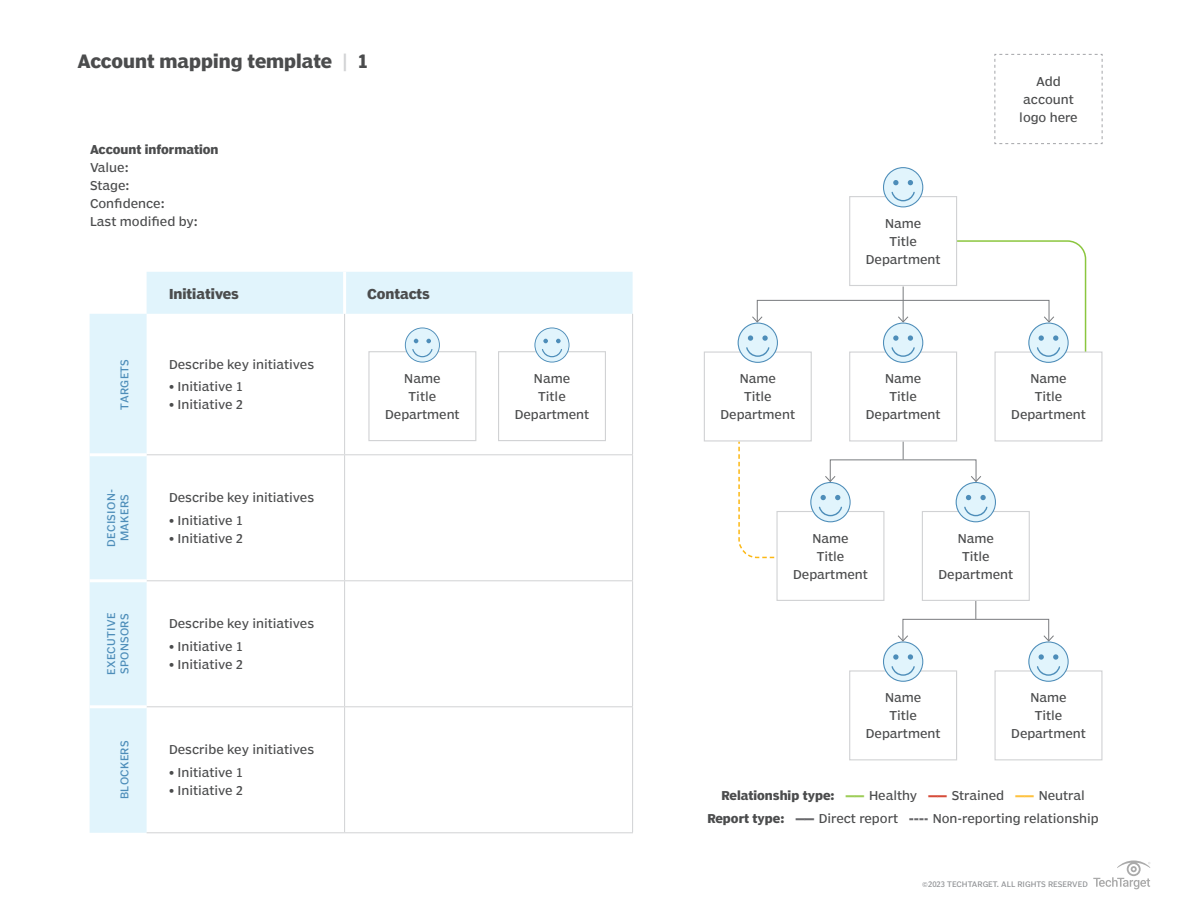
<style>
.page{position:relative;width:1188px;height:918px;background:#fff}
.page>*{position:absolute;margin:0;border:0;box-sizing:border-box;transform-origin:0 0}
.t1{font:700 18px "Poynter Agate One";color:#4b4c4d}
.t2{font:700 13.5px "Poynter Agate One";color:#4b4c4d}
.table_text{font:12px/18px "Poynter Agate One";color:#4b4c4d;text-align:center}
.t3{font:700 12px "Poynter Agate One";color:#4b4c4d}
.t4{font:10.5px/13.5px "Poynter Agate One";letter-spacing:.03em;color:#4d8db9;text-align:center}
.data_heads{font:7.5px "Poynter Agate One";color:#939598}
.s1{color:#d1d2d4}
.s2{font-weight:700}
.s3{font-weight:700;color:#9dcd58}
.s4{font-weight:700;color:#d64c3a}
.s5{font-weight:700;color:#fec240}
.s6{font-weight:700;color:#69696c}
</style>
<div class="page">
<svg style="left:90px;top:272px;width:543px;height:561px"></svg>
<hr style="left:344px;top:314px;width:1px;height:140px;background:#d1d2d4">
<hr style="left:632px;top:314px;width:1px;height:140px;background:#d1d2d4">
<hr style="left:147px;top:454px;width:198px;height:1px;background:#d1d2d4">
<hr style="left:345px;top:454px;width:288px;height:1px;background:#d1d2d4">
<hr style="left:344px;top:455px;width:1px;height:125px;background:#d1d2d4">
<hr style="left:632px;top:455px;width:1px;height:125px;background:#d1d2d4">
<hr style="left:147px;top:580px;width:198px;height:1px;background:#d1d2d4">
<hr style="left:345px;top:580px;width:288px;height:1px;background:#d1d2d4">
<hr style="left:344px;top:581px;width:1px;height:125px;background:#d1d2d4">
<hr style="left:632px;top:581px;width:1px;height:125px;background:#d1d2d4">
<hr style="left:147px;top:706px;width:198px;height:1px;background:#d1d2d4">
<hr style="left:345px;top:706px;width:288px;height:1px;background:#d1d2d4">
<hr style="left:344px;top:707px;width:1px;height:125px;background:#d1d2d4">
<hr style="left:632px;top:707px;width:1px;height:125px;background:#d1d2d4">
<hr style="left:147px;top:832px;width:198px;height:1px;background:#d1d2d4">
<hr style="left:345px;top:832px;width:288px;height:1px;background:#d1d2d4">
<hr style="left:90px;top:453px;width:57px;height:3px;background:#fff">
<hr style="left:90px;top:579px;width:57px;height:3px;background:#fff">
<hr style="left:90px;top:705px;width:57px;height:3px;background:#fff">
<hr style="left:343px;top:272px;width:3px;height:42px;background:#fff">
<div style="left:849px;top:670px;width:108px;height:90px;border:1px solid #d1d2d4"></div>
<div style="left:994px;top:670px;width:108px;height:90px;border:1px solid #d1d2d4"></div>
<div style="left:757px;top:300px;width:292px;height:22px;border:1px solid #797b7e"></div>
<div style="left:903px;top:619px;width:146px;height:22px;border:1px solid #797b7e"></div>
<svg style="left:883px;top:635px;width:40px;height:47px"></svg>
<svg style="left:1028px;top:635px;width:41px;height:47px"></svg>
<hr style="left:903px;top:286px;width:1px;height:36px;background:#797b7e">
<svg style="left:903px;top:442px;width:1px;height:18px"></svg>
<svg style="left:975px;top:601px;width:1px;height:18px"></svg>
<div style="left:922px;top:511px;width:108px;height:90px;border:1px solid #d1d2d4"></div>
<svg style="left:956px;top:475px;width:40px;height:47px"></svg>
<div style="left:849px;top:352px;width:108px;height:90px;border:1px solid #d1d2d4"></div>
<svg style="left:883px;top:316px;width:40px;height:47px"></svg>
<div style="left:849px;top:196px;width:108px;height:90px;border:1px solid #d1d2d4"></div>
<svg style="left:883px;top:167px;width:40px;height:40px"></svg>
<div style="left:369px;top:352px;width:107px;height:89px;background:#fff"></div>
<div style="left:368px;top:351px;width:108px;height:90px;border:1px solid #d1d2d4"></div>
<svg style="left:405px;top:327px;width:35px;height:36px"></svg>
<div style="left:499px;top:352px;width:106px;height:89px;background:#fff"></div>
<div style="left:498px;top:351px;width:108px;height:90px;border:1px solid #d1d2d4"></div>
<svg style="left:534px;top:327px;width:36px;height:36px"></svg>
<div style="left:994px;top:352px;width:108px;height:90px;border:1px solid #d1d2d4"></div>
<svg style="left:954px;top:240px;width:133px;height:123px"></svg>
<div style="left:776px;top:511px;width:108px;height:90px;border:1px solid #d1d2d4"></div>
<svg style="left:738px;top:440px;width:132px;height:119px"></svg>
<div style="left:704px;top:352px;width:108px;height:90px;border:1px solid #d1d2d4"></div>
<svg style="left:738px;top:316px;width:40px;height:47px"></svg>
<svg style="left:994px;top:54px;width:109px;height:90px"></svg>
<svg style="left:1093px;top:860px;width:57px;height:29px"></svg>
<p class="t1" style="left:77px;top:51px;width:292px">Account mapping template <span class="s1">|</span> 1</p>
<p class="t3" style="left:90px;top:142px;width:130px">Account information</p>
<p class="table_text" style="left:90px;top:158px;width:40px">Value:</p>
<p class="table_text" style="left:90px;top:176px;width:41px">Stage:</p>
<p class="table_text" style="left:90px;top:194px;width:76px">Confidence:</p>
<p class="table_text" style="left:90px;top:212px;width:109px">Last modified by:</p>
<p class="t2" style="left:169px;top:286px;width:71px">Initiatives</p>
<p class="t2" style="left:367px;top:286px;width:64px">Contacts</p>
<p class="t4" style="left:118px;top:410px;width:52px;rotate:-90deg">TARGETS</p>
<p class="table_text" style="left:169px;top:356px;width:147px">Describe key initiatives</p>
<p class="table_text" style="left:169px;top:378px;width:75px">• Initiative 1</p>
<p class="table_text" style="left:169px;top:396px;width:75px">• Initiative 2</p>
<p class="t4" style="left:105px;top:547px;width:59px;rotate:-90deg">DECISION-<br>MAKERS</p>
<p class="table_text" style="left:169px;top:489px;width:147px">Describe key initiatives</p>
<p class="table_text" style="left:169px;top:512px;width:75px">• Initiative 1</p>
<p class="table_text" style="left:169px;top:530px;width:75px">• Initiative 2</p>
<p class="t4" style="left:105px;top:675px;width:64px;text-align:left;rotate:-90deg">EXECUTIVE<br>SPONSORS</p>
<p class="table_text" style="left:169px;top:615px;width:147px">Describe key initiatives</p>
<p class="table_text" style="left:169px;top:638px;width:75px">• Initiative 1</p>
<p class="table_text" style="left:169px;top:656px;width:75px">• Initiative 2</p>
<p class="t4" style="left:118px;top:799px;width:60px;rotate:-90deg">BLOCKERS</p>
<p class="table_text" style="left:169px;top:741px;width:147px">Describe key initiatives</p>
<p class="table_text" style="left:169px;top:764px;width:75px">• Initiative 1</p>
<p class="table_text" style="left:169px;top:782px;width:75px">• Initiative 2</p>
<p class="table_text" style="left:404px;top:370px;width:38px">Name</p>
<p class="table_text" style="left:409px;top:388px;width:29px">Title</p>
<p class="table_text" style="left:385px;top:406px;width:76px">Department</p>
<p class="table_text" style="left:534px;top:370px;width:38px">Name</p>
<p class="table_text" style="left:538px;top:388px;width:29px">Title</p>
<p class="table_text" style="left:515px;top:406px;width:76px">Department</p>
<p class="table_text" style="left:740px;top:370px;width:38px">Name</p>
<p class="table_text" style="left:744px;top:388px;width:29px">Title</p>
<p class="table_text" style="left:721px;top:406px;width:76px">Department</p>
<p class="table_text" style="left:885px;top:215px;width:38px">Name</p>
<p class="table_text" style="left:889px;top:233px;width:29px">Title</p>
<p class="table_text" style="left:866px;top:251px;width:76px">Department</p>
<p class="table_text" style="left:885px;top:370px;width:38px">Name</p>
<p class="table_text" style="left:889px;top:388px;width:29px">Title</p>
<p class="table_text" style="left:866px;top:406px;width:76px">Department</p>
<p class="table_text" style="left:1019px;top:72px;width:60px">Add account logo here</p>
<p class="table_text" style="left:1030px;top:370px;width:38px">Name</p>
<p class="table_text" style="left:1035px;top:388px;width:29px">Title</p>
<p class="table_text" style="left:1011px;top:406px;width:76px">Department</p>
<p class="table_text" style="left:812px;top:529px;width:38px">Name</p>
<p class="table_text" style="left:817px;top:547px;width:29px">Title</p>
<p class="table_text" style="left:793px;top:565px;width:76px">Department</p>
<p class="table_text" style="left:958px;top:529px;width:38px">Name</p>
<p class="table_text" style="left:962px;top:547px;width:29px">Title</p>
<p class="table_text" style="left:939px;top:565px;width:76px">Department</p>
<p class="table_text" style="left:885px;top:689px;width:38px">Name</p>
<p class="table_text" style="left:889px;top:707px;width:29px">Title</p>
<p class="table_text" style="left:866px;top:725px;width:76px">Department</p>
<p class="table_text" style="left:1030px;top:689px;width:38px">Name</p>
<p class="table_text" style="left:1035px;top:707px;width:29px">Title</p>
<p class="table_text" style="left:1011px;top:725px;width:76px">Department</p>
<p class="table_text" style="left:722px;top:787px;width:365px"><span class="s2">Relationship type:</span> <span class="s3">——</span> Healthy <span class="s4">——</span> Strained <span class="s5">——</span> Neutral</p>
<p class="table_text" style="left:707px;top:809px;width:393px"><span class="s2">Report type:</span> <span class="s6">——</span> Direct report <span class="s6">——</span> Non-reporting relationship</p>
<p class="data_heads" style="left:922px;top:879px;width:167px">©2023 TECHTARGET. ALL RIGHTS RESERVED</p>
</div>
